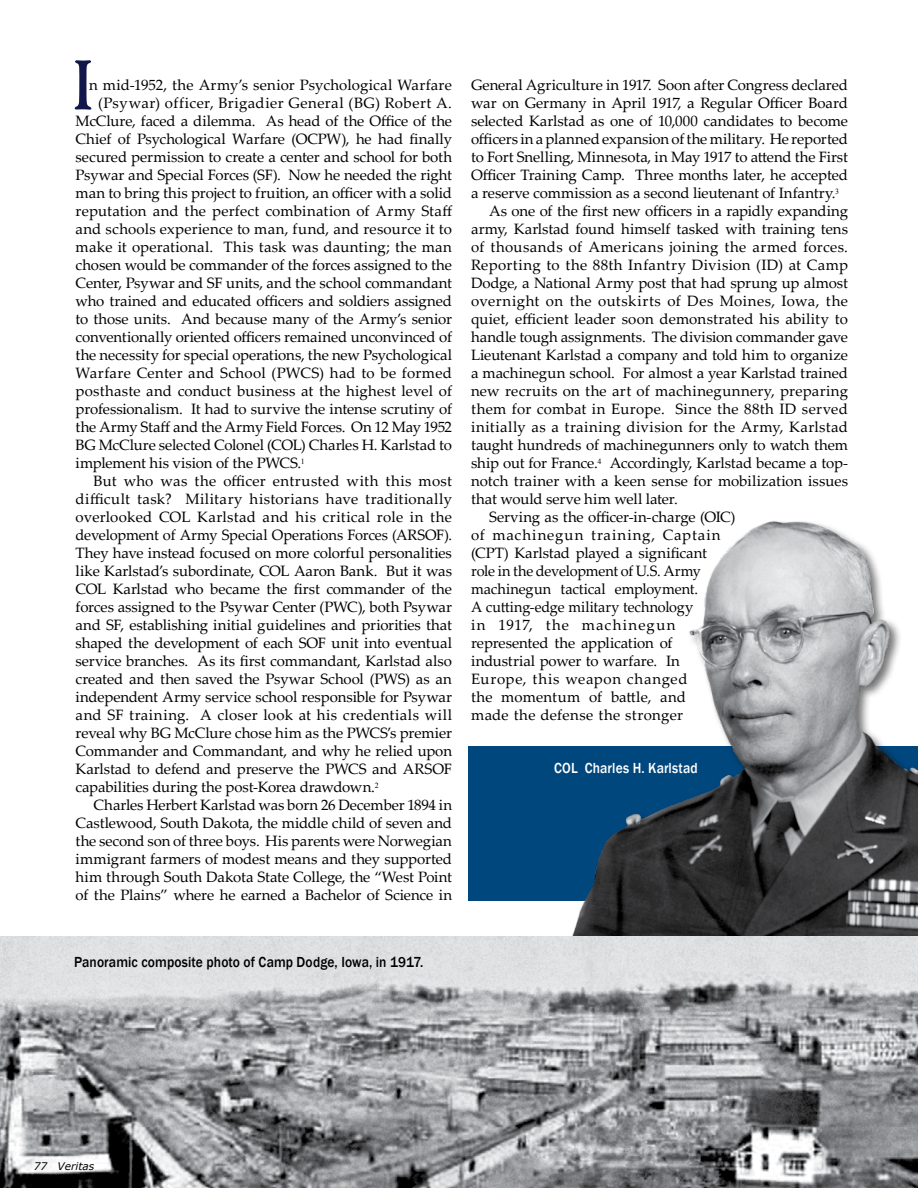
<style>
.page{position:relative;width:918px;height:1188px;background:#fff}
.page>*{position:absolute;margin:0;border:0;box-sizing:border-box;transform-origin:0 0}
.t1{font:700 77.55px "Garamond Premr Pro";color:#11164b;scale:.66 1}
.t2{font:15px "Palatino Linotype";color:#000}
.t3{font:15px "Palatino Linotype";letter-spacing:.02em;color:#000}
.t4{font:15px "Palatino Linotype";letter-spacing:.03em;color:#000}
.t5{font:500 15px "Franklin Gothic";letter-spacing:.005em;color:#000;scale:.9 1}
.t6{font:15px "Palatino Linotype";letter-spacing:.025em;color:#000}
.t7{font:15px "Palatino Linotype";color:#000;scale:.96 1}
.t8{font:15px "Palatino Linotype";letter-spacing:.065em;color:#000}
.t9{font:15px "Palatino Linotype";letter-spacing:.045em;color:#000}
.t10{font:500 15px "Franklin Gothic";letter-spacing:.01em;color:#fff;scale:.9 1}
.t11{font:15px "Palatino Linotype";letter-spacing:.07em;color:#000}
.t12{font:italic 10.5px "Verdana";color:#000}
</style>
<div class="page">
<div style="left:469px;top:746px;width:449px;height:155px;background:#00477e"></div>
<img style="left:572px;top:521px;width:346px;height:415px">
<img style="left:0;top:936px;width:918px;height:252px">
<h1 class="t1" style="left:73px;top:37px;width:31px">I</h1>
<p class="t2" style="left:89px;top:74px;width:364px">n mid-1952, the Army’s senior Psychological Warfare</p>
<p class="t4" style="left:98px;top:92px;width:355px">(Psywar) officer, Brigadier General (BG) Robert A.</p>
<p class="t2" style="left:76px;top:110px;width:378px">McClure, faced a dilemma. As head of the Office of the</p>
<p class="t2" style="left:76px;top:128px;width:378px">Chief of Psychological Warfare (OCPW), he had finally</p>
<p class="t2" style="left:76px;top:146px;width:378px">secured permission to create a center and school for both</p>
<p class="t2" style="left:76px;top:164px;width:378px">Psywar and Special Forces (SF). Now he needed the right</p>
<p class="t2" style="left:76px;top:182px;width:378px">man to bring this project to fruition, an officer with a solid</p>
<p class="t2" style="left:76px;top:200px;width:378px">reputation and the perfect combination of Army Staff</p>
<p class="t2" style="left:76px;top:218px;width:378px">and schools experience to man, fund, and resource it to</p>
<p class="t2" style="left:76px;top:236px;width:378px">make it operational. This task was daunting; the man</p>
<p class="t2" style="left:76px;top:254px;width:378px">chosen would be commander of the forces assigned to the</p>
<p class="t2" style="left:76px;top:272px;width:378px">Center, Psywar and SF units, and the school commandant</p>
<p class="t2" style="left:76px;top:290px;width:378px">who trained and educated officers and soldiers assigned</p>
<p class="t2" style="left:76px;top:308px;width:378px">to those units. And because many of the Army’s senior</p>
<p class="t2" style="left:76px;top:326px;width:378px">conventionally oriented officers remained unconvinced of</p>
<p class="t2" style="left:76px;top:344px;width:378px">the necessity for special operations, the new Psychological</p>
<p class="t3" style="left:76px;top:362px;width:378px">Warfare Center and School (PWCS) had to be formed</p>
<p class="t2" style="left:76px;top:380px;width:378px">posthaste and conduct business at the highest level of</p>
<p class="t2" style="left:76px;top:398px;width:378px">professionalism. It had to survive the intense scrutiny of</p>
<p class="t2" style="left:76px;top:416px;width:378px">the Army Staff and the Army Field Forces. On 12 May 1952</p>
<p class="t2" style="left:76px;top:434px;width:378px">BG McClure selected Colonel (COL) Charles H. Karlstad to</p>
<p class="t2" style="left:76px;top:452px;width:231px">implement his vision of the PWCS.<sup>1</sup></p>
<p class="t3" style="left:94px;top:470px;width:360px">But who was the officer entrusted with this most</p>
<p class="t4" style="left:76px;top:488px;width:378px">difficult task? Military historians have traditionally</p>
<p class="t3" style="left:76px;top:506px;width:378px">overlooked COL Karlstad and his critical role in the</p>
<p class="t2" style="left:76px;top:524px;width:378px">development of Army Special Operations Forces (ARSOF).</p>
<p class="t2" style="left:76px;top:542px;width:378px">They have instead focused on more colorful personalities</p>
<p class="t2" style="left:76px;top:560px;width:378px">like Karlstad’s subordinate, COL Aaron Bank. But it was</p>
<p class="t2" style="left:76px;top:578px;width:378px">COL Karlstad who became the first commander of the</p>
<p class="t2" style="left:76px;top:596px;width:378px">forces assigned to the Psywar Center (PWC), both Psywar</p>
<p class="t2" style="left:76px;top:614px;width:378px">and SF, establishing initial guidelines and priorities that</p>
<p class="t2" style="left:76px;top:632px;width:378px">shaped the development of each SOF unit into eventual</p>
<p class="t2" style="left:76px;top:650px;width:378px">service branches. As its first commandant, Karlstad also</p>
<p class="t2" style="left:76px;top:668px;width:378px">created and then saved the Psywar School (PWS) as an</p>
<p class="t2" style="left:76px;top:686px;width:378px">independent Army service school responsible for Psywar</p>
<p class="t4" style="left:76px;top:704px;width:378px">and SF training. A closer look at his credentials will</p>
<p class="t2" style="left:76px;top:722px;width:378px">reveal why BG McClure chose him as the PWCS’s premier</p>
<p class="t2" style="left:76px;top:740px;width:378px">Commander and Commandant, and why he relied upon</p>
<p class="t2" style="left:76px;top:758px;width:378px">Karlstad to defend and preserve the PWCS and ARSOF</p>
<p class="t2" style="left:76px;top:776px;width:305px">capabilities during the post-Korea drawdown.<sup>2</sup></p>
<p class="t2" style="left:94px;top:794px;width:360px">Charles Herbert Karlstad was born 26 December 1894 in</p>
<p class="t2" style="left:76px;top:812px;width:378px">Castlewood, South Dakota, the middle child of seven and</p>
<p class="t2" style="left:76px;top:830px;width:378px">the second son of three boys. His parents were Norwegian</p>
<p class="t2" style="left:76px;top:848px;width:378px">immigrant farmers of modest means and they supported</p>
<p class="t2" style="left:76px;top:866px;width:378px">him through South Dakota State College, the “West Point</p>
<p class="t2" style="left:76px;top:884px;width:378px">of the Plains” where he earned a Bachelor of Science in</p>
<p class="t2" style="left:471px;top:74px;width:378px">General Agriculture in 1917. Soon after Congress declared</p>
<p class="t2" style="left:471px;top:92px;width:378px">war on Germany in April 1917, a Regular Officer Board</p>
<p class="t2" style="left:471px;top:110px;width:378px">selected Karlstad as one of 10,000 candidates to become</p>
<p class="t2" style="left:471px;top:128px;width:378px">officers in a planned expansion of the military. He reported</p>
<p class="t2" style="left:471px;top:146px;width:378px">to Fort Snelling, Minnesota, in May 1917 to attend the First</p>
<p class="t2" style="left:471px;top:164px;width:378px">Officer Training Camp. Three months later, he accepted</p>
<p class="t2" style="left:471px;top:182px;width:370px">a reserve commission as a second lieutenant of Infantry.<sup>3</sup></p>
<p class="t2" style="left:489px;top:200px;width:361px">As one of the first new officers in a rapidly expanding</p>
<p class="t2" style="left:471px;top:218px;width:378px">army, Karlstad found himself tasked with training tens</p>
<p class="t6" style="left:471px;top:236px;width:378px">of thousands of Americans joining the armed forces.</p>
<p class="t3" style="left:471px;top:254px;width:378px">Reporting to the 88th Infantry Division (ID) at Camp</p>
<p class="t2" style="left:471px;top:272px;width:378px">Dodge, a National Army post that had sprung up almost</p>
<p class="t4" style="left:471px;top:290px;width:378px">overnight on the outskirts of Des Moines, Iowa, the</p>
<p class="t2" style="left:471px;top:308px;width:378px">quiet, efficient leader soon demonstrated his ability to</p>
<p class="t2" style="left:471px;top:326px;width:378px">handle tough assignments. The division commander gave</p>
<p class="t2" style="left:471px;top:344px;width:378px">Lieutenant Karlstad a company and told him to organize</p>
<p class="t2" style="left:471px;top:362px;width:378px">a machinegun school. For almost a year Karlstad trained</p>
<p class="t2" style="left:471px;top:380px;width:378px">new recruits on the art of machinegunnery, preparing</p>
<p class="t3" style="left:471px;top:398px;width:378px">them for combat in Europe. Since the 88th ID served</p>
<p class="t4" style="left:471px;top:416px;width:378px">initially as a training division for the Army, Karlstad</p>
<p class="t2" style="left:471px;top:434px;width:378px">taught hundreds of machinegunners only to watch them</p>
<p class="t2" style="left:471px;top:452px;width:379px">ship out for France.<sup>4</sup> Accordingly, Karlstad became a top-</p>
<p class="t2" style="left:471px;top:470px;width:378px">notch trainer with a keen sense for mobilization issues</p>
<p class="t2" style="left:471px;top:488px;width:208px">that would serve him well later.</p>
<p class="t2" style="left:489px;top:506px;width:248px">Serving as the officer-in-charge (OIC)</p>
<p class="t8" style="left:471px;top:524px;width:251px">of machinegun training, Captain</p>
<p class="t2" style="left:471px;top:542px;width:237px">(CPT) Karlstad played a significant</p>
<p class="t2" style="left:471px;top:560px;width:231px">role in the development of U.S. Army</p>
<p class="t2" style="left:471px;top:578px;width:228px">machinegun tactical employment.</p>
<p class="t7" style="left:471px;top:596px;width:233px">A cutting-edge military technology</p>
<p class="t11" style="left:471px;top:614px;width:206px">in 1917, the machinegun</p>
<p class="t2" style="left:471px;top:632px;width:203px">represented the application of</p>
<p class="t2" style="left:471px;top:650px;width:210px">industrial power to warfare. In</p>
<p class="t9" style="left:471px;top:668px;width:218px">Europe, this weapon changed</p>
<p class="t2" style="left:471px;top:686px;width:216px">the momentum of battle, and</p>
<p class="t3" style="left:471px;top:704px;width:213px">made the defense the stronger</p>
<p class="t10" style="left:554px;top:759px;width:161px">COL Charles H. Karlstad</p>
<p class="t5" style="left:74px;top:953px;width:390px">Panoramic composite photo of Camp Dodge, Iowa, in 1917.</p>
<p class="t12" style="left:34px;top:1159px;width:62px">77 Veritas</p>
</div>
